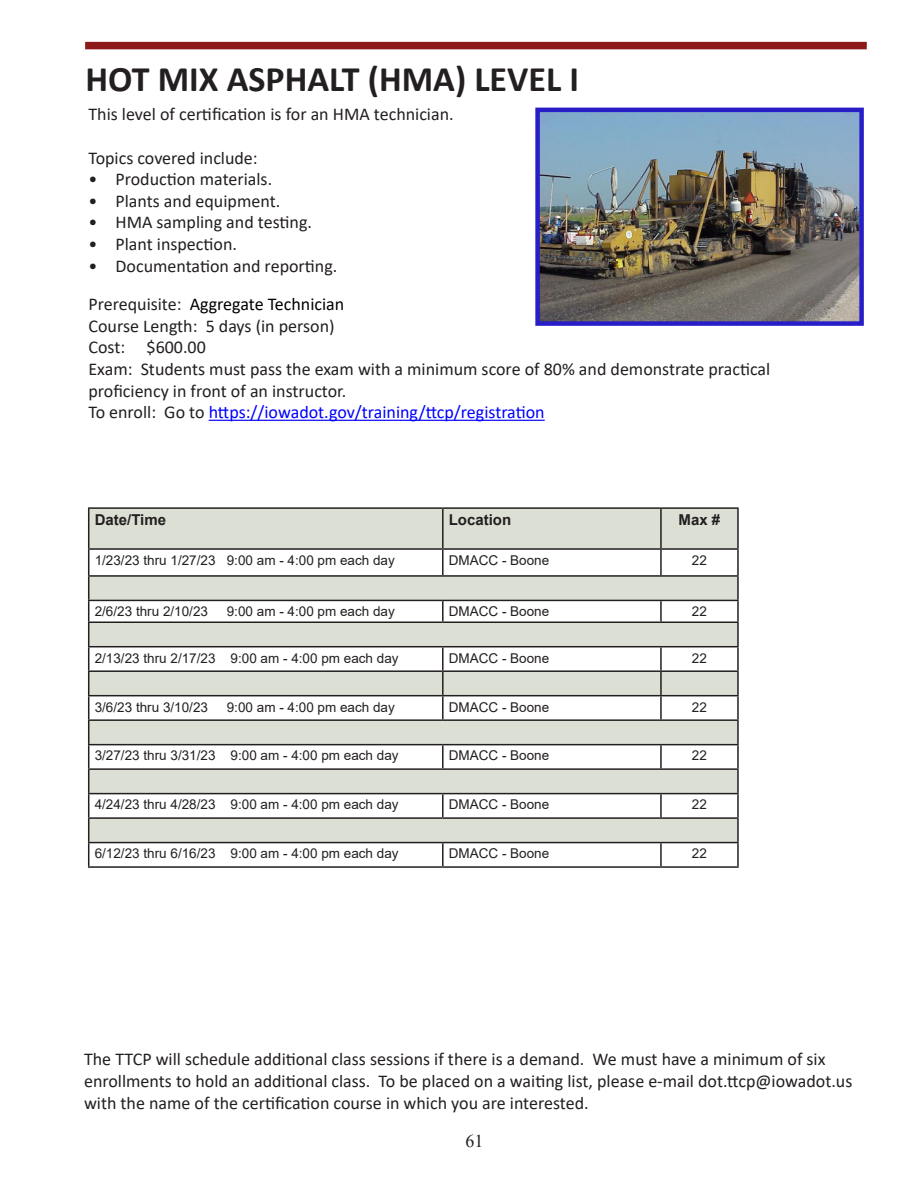
<style>
.page{position:relative;width:918px;height:1188px;background:#fff}
.page>*{position:absolute;margin:0;border:0;box-sizing:border-box;transform-origin:0 0}
.t1{font:700 36px "Calibri";color:#231f20}
.t2{font:18px/21.6px "Calibri";color:#231f20}
.t3{font:18px "Calibri";color:#00f}
.t4{font:18px "Calibri";color:#000}
.t5{font:18px "Times New Roman";color:#231f20}
.t6{font:700 15px "Arial";color:#231f20}
.t7{font:13.5px "Arial";color:#231f20}
.s1{color:#231f20}
</style>
<div class="page">
<div style="left:85px;top:42px;width:782px;height:7px;background:#8e191b"></div>
<hr style="left:209px;top:420px;width:336px;height:1px;background:#00f">
<img style="left:540px;top:113px;width:319px;height:208px">
<div style="left:535px;top:108px;width:329px;height:218px;border:4px solid #281ec8"></div>
<svg style="left:89px;top:509px;width:648px;height:333px;fill:#dce0d4"></svg>
<hr style="left:88px;top:507px;width:355px;height:2px;background:#231f20">
<hr style="left:88px;top:509px;width:1px;height:39px;background:#231f20">
<hr style="left:443px;top:507px;width:218px;height:2px;background:#231f20">
<hr style="left:442px;top:509px;width:2px;height:39px;background:#231f20">
<hr style="left:661px;top:507px;width:78px;height:2px;background:#231f20">
<hr style="left:660px;top:509px;width:2px;height:39px;background:#231f20">
<hr style="left:737px;top:509px;width:2px;height:39px;background:#231f20">
<hr style="left:88px;top:548px;width:355px;height:2px;background:#231f20">
<hr style="left:443px;top:548px;width:218px;height:2px;background:#231f20">
<hr style="left:442px;top:550px;width:2px;height:25px;background:#231f20">
<hr style="left:661px;top:548px;width:78px;height:2px;background:#231f20">
<hr style="left:660px;top:550px;width:2px;height:25px;background:#231f20">
<hr style="left:737px;top:550px;width:2px;height:25px;background:#231f20">
<hr style="left:88px;top:575px;width:355px;height:2px;background:#231f20">
<hr style="left:443px;top:575px;width:218px;height:2px;background:#231f20">
<hr style="left:661px;top:575px;width:78px;height:2px;background:#231f20">
<hr style="left:737px;top:577px;width:2px;height:23px;background:#231f20">
<hr style="left:88px;top:600px;width:355px;height:1px;background:#231f20">
<hr style="left:443px;top:600px;width:218px;height:1px;background:#231f20">
<hr style="left:442px;top:601px;width:2px;height:20px;background:#231f20">
<hr style="left:661px;top:600px;width:78px;height:1px;background:#231f20">
<hr style="left:660px;top:601px;width:2px;height:20px;background:#231f20">
<hr style="left:737px;top:601px;width:2px;height:20px;background:#231f20">
<hr style="left:88px;top:621px;width:355px;height:2px;background:#231f20">
<hr style="left:443px;top:621px;width:218px;height:2px;background:#231f20">
<hr style="left:661px;top:621px;width:78px;height:2px;background:#231f20">
<hr style="left:737px;top:623px;width:2px;height:23px;background:#231f20">
<hr style="left:88px;top:646px;width:355px;height:1px;background:#231f20">
<hr style="left:443px;top:646px;width:218px;height:1px;background:#231f20">
<hr style="left:442px;top:647px;width:2px;height:23px;background:#231f20">
<hr style="left:661px;top:646px;width:78px;height:1px;background:#231f20">
<hr style="left:660px;top:647px;width:2px;height:23px;background:#231f20">
<hr style="left:737px;top:647px;width:2px;height:23px;background:#231f20">
<hr style="left:88px;top:670px;width:355px;height:2px;background:#231f20">
<hr style="left:443px;top:670px;width:218px;height:2px;background:#231f20">
<hr style="left:442px;top:672px;width:2px;height:23px;background:#231f20">
<hr style="left:661px;top:670px;width:78px;height:2px;background:#231f20">
<hr style="left:660px;top:672px;width:2px;height:23px;background:#231f20">
<hr style="left:737px;top:672px;width:2px;height:23px;background:#231f20">
<hr style="left:88px;top:695px;width:355px;height:1px;background:#231f20">
<hr style="left:443px;top:695px;width:218px;height:1px;background:#231f20">
<hr style="left:442px;top:696px;width:2px;height:23px;background:#231f20">
<hr style="left:661px;top:695px;width:78px;height:1px;background:#231f20">
<hr style="left:660px;top:696px;width:2px;height:23px;background:#231f20">
<hr style="left:737px;top:696px;width:2px;height:23px;background:#231f20">
<hr style="left:88px;top:719px;width:355px;height:2px;background:#231f20">
<hr style="left:443px;top:719px;width:218px;height:2px;background:#231f20">
<hr style="left:661px;top:719px;width:78px;height:2px;background:#231f20">
<hr style="left:737px;top:721px;width:2px;height:23px;background:#231f20">
<hr style="left:88px;top:744px;width:355px;height:1px;background:#231f20">
<hr style="left:443px;top:744px;width:218px;height:1px;background:#231f20">
<hr style="left:442px;top:745px;width:2px;height:23px;background:#231f20">
<hr style="left:661px;top:744px;width:78px;height:1px;background:#231f20">
<hr style="left:660px;top:745px;width:2px;height:23px;background:#231f20">
<hr style="left:737px;top:745px;width:2px;height:23px;background:#231f20">
<hr style="left:88px;top:768px;width:355px;height:2px;background:#231f20">
<hr style="left:443px;top:768px;width:218px;height:2px;background:#231f20">
<hr style="left:661px;top:768px;width:78px;height:2px;background:#231f20">
<hr style="left:737px;top:770px;width:2px;height:23px;background:#231f20">
<hr style="left:88px;top:793px;width:355px;height:1px;background:#231f20">
<hr style="left:443px;top:793px;width:218px;height:1px;background:#231f20">
<hr style="left:442px;top:794px;width:2px;height:23px;background:#231f20">
<hr style="left:661px;top:793px;width:78px;height:1px;background:#231f20">
<hr style="left:660px;top:794px;width:2px;height:23px;background:#231f20">
<hr style="left:737px;top:794px;width:2px;height:23px;background:#231f20">
<hr style="left:88px;top:817px;width:355px;height:2px;background:#231f20">
<hr style="left:443px;top:817px;width:218px;height:2px;background:#231f20">
<hr style="left:661px;top:817px;width:78px;height:2px;background:#231f20">
<hr style="left:737px;top:819px;width:2px;height:23px;background:#231f20">
<hr style="left:88px;top:842px;width:355px;height:1px;background:#231f20">
<svg style="left:88px;top:550px;width:1px;height:316px"></svg>
<hr style="left:443px;top:842px;width:218px;height:1px;background:#231f20">
<hr style="left:442px;top:843px;width:2px;height:23px;background:#231f20">
<hr style="left:661px;top:842px;width:78px;height:1px;background:#231f20">
<hr style="left:660px;top:843px;width:2px;height:23px;background:#231f20">
<hr style="left:737px;top:843px;width:2px;height:23px;background:#231f20">
<hr style="left:88px;top:866px;width:355px;height:2px;background:#231f20">
<hr style="left:443px;top:866px;width:218px;height:2px;background:#231f20">
<hr style="left:661px;top:866px;width:78px;height:2px;background:#231f20">
<p class="t1" style="left:86px;top:53px;width:495px">HOT MIX ASPHALT (HMA) LEVEL I</p>
<p class="t2" style="left:88px;top:103px;width:367px">This level of certification is for an HMA technician.</p>
<p class="t2" style="left:88px;top:146px;width:171px">Topics covered include:</p>
<p class="t2" style="left:88px;top:168px;width:185px">• Production materials.</p>
<p class="t2" style="left:88px;top:190px;width:193px">• Plants and equipment.</p>
<p class="t2" style="left:88px;top:211px;width:225px">• HMA sampling and testing.</p>
<p class="t2" style="left:88px;top:233px;width:150px">• Plant inspection.</p>
<p class="t2" style="left:88px;top:254px;width:250px">• Documentation and reporting.</p>
<p class="t4" style="left:88px;top:292px;width:257px"><span class="s1">Prerequisite:</span> Aggregate Technician</p>
<p class="t2" style="left:88px;top:315px;width:248px">Course Length: 5 days (in person)</p>
<p class="t2" style="left:88px;top:336px;width:119px">Cost: $600.00</p>
<p class="t2" style="left:88px;top:358px;width:683px">Exam: Students must pass the exam with a minimum score of 80% and demonstrate practical proficiency in front of an instructor.</p>
<p class="t3" style="left:88px;top:400px;width:458px"><span class="s1">To enroll: Go to</span> https://iowadot.gov/training/ttcp/registration</p>
<p class="t6" style="left:95px;top:509px;width:73px">Date/Time</p>
<p class="t6" style="left:449px;top:509px;width:64px">Location</p>
<p class="t6" style="left:679px;top:509px;width:43px">Max #</p>
<p class="t7" style="left:95px;top:551px;width:302px">1/23/23 thru 1/27/23 9:00 am - 4:00 pm each day</p>
<p class="t7" style="left:449px;top:551px;width:102px">DMACC - Boone</p>
<p class="t7" style="left:692px;top:551px;width:17px">22</p>
<p class="t7" style="left:95px;top:602px;width:115px">2/6/23 thru 2/10/23</p>
<p class="t7" style="left:227px;top:602px;width:170px">9:00 am - 4:00 pm each day</p>
<p class="t7" style="left:449px;top:602px;width:102px">DMACC - Boone</p>
<p class="t7" style="left:692px;top:602px;width:17px">22</p>
<p class="t7" style="left:95px;top:649px;width:305px">2/13/23 thru 2/17/23 9:00 am - 4:00 pm each day</p>
<p class="t7" style="left:449px;top:649px;width:102px">DMACC - Boone</p>
<p class="t7" style="left:692px;top:649px;width:17px">22</p>
<p class="t7" style="left:95px;top:697px;width:115px">3/6/23 thru 3/10/23</p>
<p class="t7" style="left:227px;top:697px;width:170px">9:00 am - 4:00 pm each day</p>
<p class="t7" style="left:449px;top:697px;width:102px">DMACC - Boone</p>
<p class="t7" style="left:692px;top:697px;width:17px">22</p>
<p class="t7" style="left:95px;top:746px;width:305px">3/27/23 thru 3/31/23 9:00 am - 4:00 pm each day</p>
<p class="t7" style="left:449px;top:746px;width:102px">DMACC - Boone</p>
<p class="t7" style="left:692px;top:746px;width:17px">22</p>
<p class="t7" style="left:95px;top:795px;width:305px">4/24/23 thru 4/28/23 9:00 am - 4:00 pm each day</p>
<p class="t7" style="left:449px;top:795px;width:102px">DMACC - Boone</p>
<p class="t7" style="left:692px;top:795px;width:17px">22</p>
<p class="t7" style="left:95px;top:844px;width:305px">6/12/23 thru 6/16/23 9:00 am - 4:00 pm each day</p>
<p class="t7" style="left:449px;top:844px;width:102px">DMACC - Boone</p>
<p class="t7" style="left:692px;top:844px;width:17px">22</p>
<p class="t2" style="left:84px;top:1048px;width:770px">The TTCP will schedule additional class sessions if there is a demand. We must have a minimum of six enrollments to hold an additional class. To be placed on a waiting list, please e-mail dot.ttcp@iowadot.us with the name of the certification course in which you are interested.</p>
<p class="t5" style="left:466px;top:1129px;width:19px">61</p>
</div>
